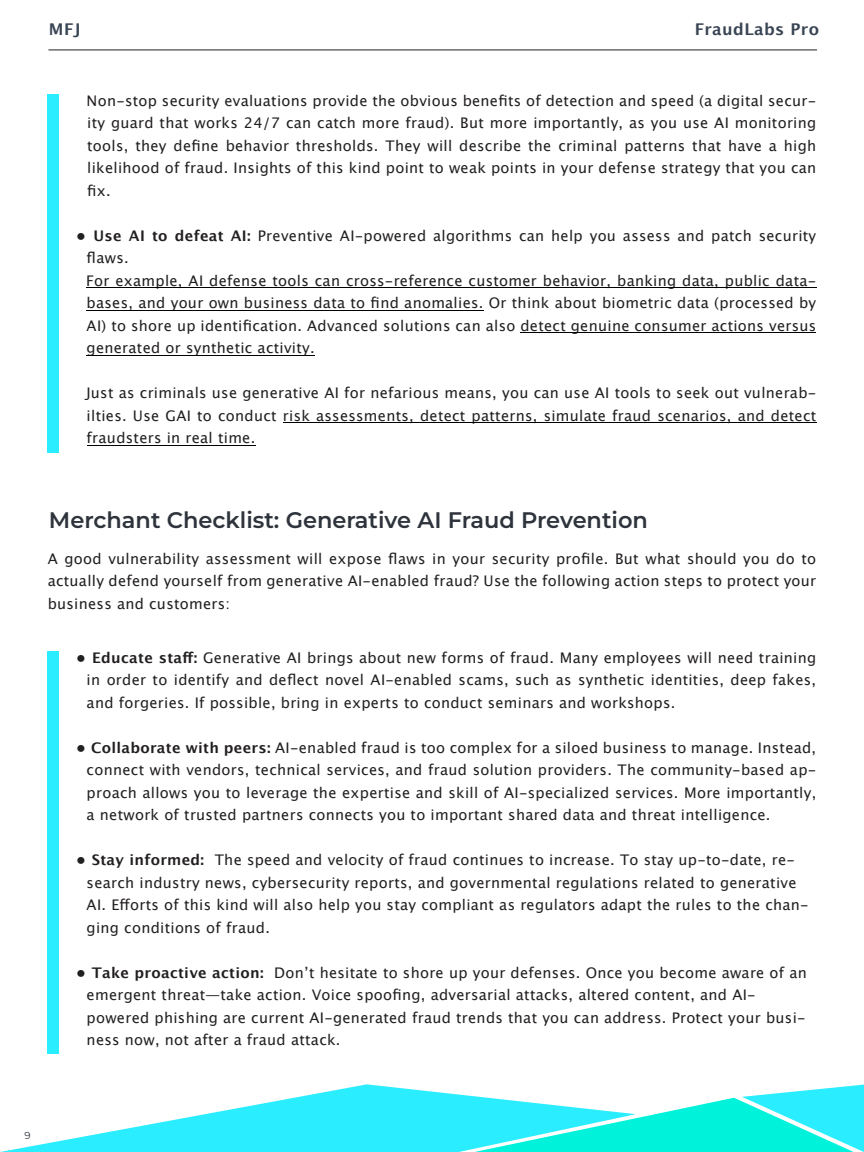
<style>
.page{position:relative;width:864px;height:1152px;background:#fff}
.page>*{position:absolute;margin:0;border:0;box-sizing:border-box;transform-origin:0 0}
.t1{font:600 22.5px "Montserrat";color:#2e333c}
.t2{font:700 16.2px "Lucida Grande";letter-spacing:.025em;color:#394454}
.t3{font:14.7px/22.5px "Lucida Grande";letter-spacing:.02em;color:#221f20;text-align:justify}
.t4{font:10.2px "Montserrat";color:#2e333c}
.s1{font-weight:700}
</style>
<div class="page">
<hr style="left:48px;top:50px;width:769px;height:1px;background:#221f20">
<svg style="left:0;top:1084px;width:474px;height:68px;fill:#2aedff"></svg>
<svg style="left:474px;top:1084px;width:390px;height:68px"></svg>
<hr style="left:86px;top:287px;width:730px;height:1px;background:#000">
<hr style="left:87px;top:310px;width:397px;height:1px;background:#000">
<hr style="left:520px;top:332px;width:296px;height:1px;background:#000">
<hr style="left:87px;top:355px;width:228px;height:1px;background:#000">
<hr style="left:283px;top:422px;width:533px;height:1px;background:#000">
<hr style="left:87px;top:445px;width:168px;height:1px;background:#000">
<div style="left:48px;top:95px;width:11px;height:358px;background:#2aedff"></div>
<div style="left:48px;top:652px;width:11px;height:402px;background:#2aedff"></div>
<p class="t2" style="left:49px;top:22px;width:33px">MFJ</p>
<p class="t2" style="left:695px;top:22px;width:126px">FraudLabs Pro</p>
<p class="t3" style="left:87px;top:90px;width:731px">Non-stop security evaluations provide the obvious benefits of detection and speed (a digital secur&shy;ity guard that works 24/7 can catch more fraud). But more importantly, as you use AI monitoring tools, they define behavior thresholds. They will describe the criminal patterns that have a high likelihood of fraud. Insights of this kind point to weak points in your defense strategy that you can fix.</p>
<p class="t3" style="left:86px;top:225px;width:732px;text-align:left;text-indent:-10px"><span class="s1">• Use AI to defeat AI:</span> Preventive AI-powered algorithms can help you assess and patch security flaws.<br>For example, AI defense tools can cross-reference customer behavior, banking data, public data&shy;bases, and your own business data to find anomalies. Or think about biometric data (processed by AI) to shore up identification. Advanced solutions can also detect genuine consumer actions versus generated or synthetic activity.</p>
<p class="t3" style="left:86px;top:383px;width:732px">Just as criminals use generative AI for nefarious means, you can use AI tools to seek out vulnerab&shy;ilties. Use GAI to conduct risk assessments, detect patterns, simulate fraud scenarios, and detect fraudsters in real time.</p>
<h1 class="t1" style="left:49px;top:506px;width:601px">Merchant Checklist: Generative AI Fraud Prevention</h1>
<p class="t3" style="left:48px;top:548px;width:770px">A good vulnerability assessment will expose flaws in your security profile. But what should you do to actually defend yourself from generative AI-enabled fraud? Use the following action steps to protect your business and customers:</p>
<p class="t3" style="left:87px;top:647px;width:731px;text-indent:-10px"><span class="s1">• Educate staff:</span> Generative AI brings about new forms of fraud. Many employees will need training in order to identify and deflect novel AI-enabled scams, such as synthetic identities, deep fakes, and forgeries. If possible, bring in experts to conduct seminars and workshops.</p>
<p class="t3" style="left:87px;top:737px;width:731px;text-indent:-10px"><span class="s1">• Collaborate with peers:</span> AI-enabled fraud is too complex for a siloed business to manage. Instead, connect with vendors, technical services, and fraud solution providers. The community-based ap&shy;proach allows you to leverage the expertise and skill of AI-specialized services. More importantly, a network of trusted partners connects you to important shared data and threat intelligence.</p>
<p class="t3" style="left:87px;top:850px;width:724px;text-align:left;text-indent:-10px"><span class="s1">• Stay informed:</span> The speed and velocity of fraud continues to increase. To stay up-to-date, re&shy;search industry news, cybersecurity reports, and governmental regulations related to generative AI. Efforts of this kind will also help you stay compliant as regulators adapt the rules to the chan&shy;ging conditions of fraud.</p>
<p class="t3" style="left:87px;top:962px;width:722px;text-align:left;text-indent:-10px"><span class="s1">• Take proactive action:</span> Donʼt hesitate to shore up your defenses. Once you become aware of an emergent threat—take action. Voice spoofing, adversarial attacks, altered content, and AI&shy;powered phishing are current AI-generated fraud trends that you can address. Protect your busi&shy;ness now, not after a fraud attack.</p>
<p class="t4" style="left:25px;top:1129px;width:8px">9</p>
</div>
